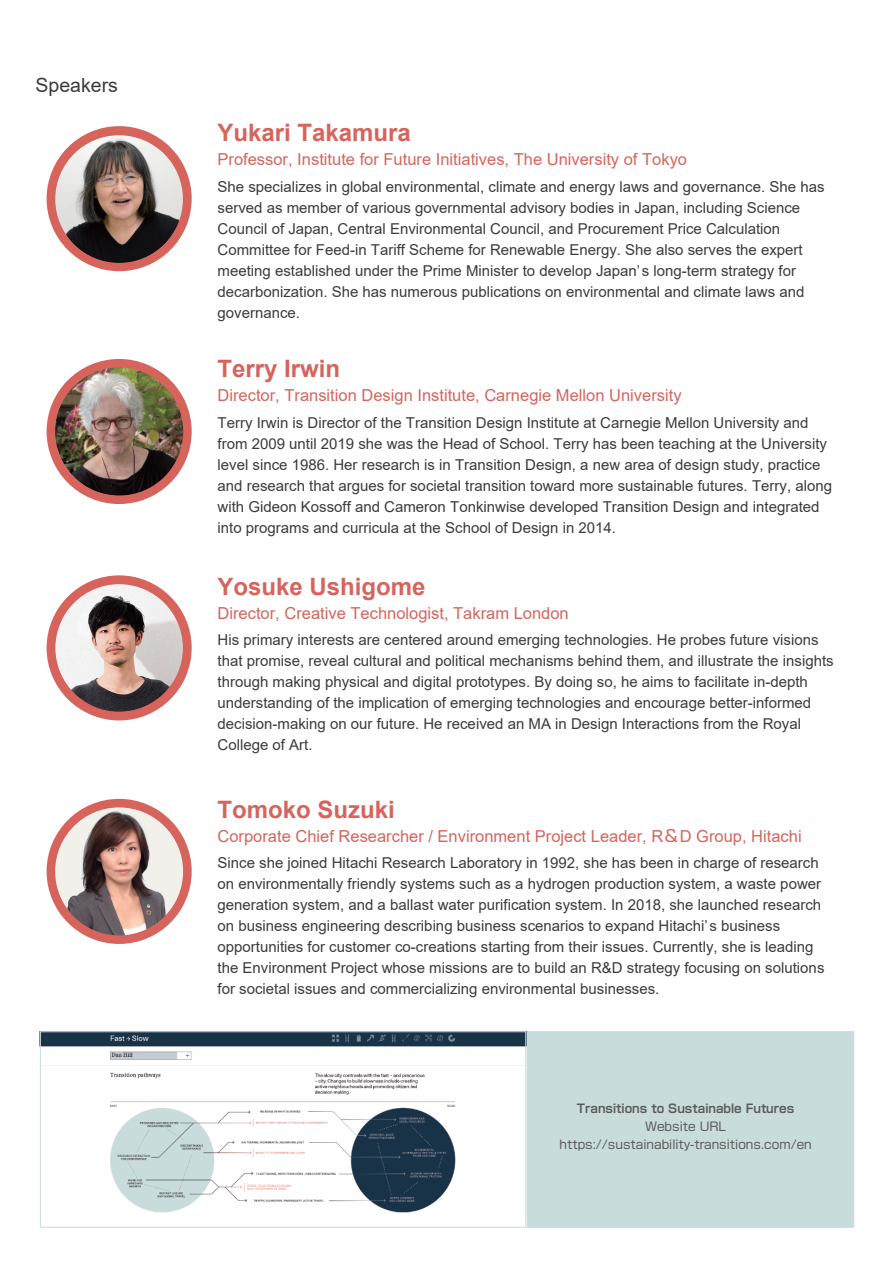
<style>
.page{position:relative;width:893px;height:1263px;background:#fff}
.page>*{position:absolute;margin:0;border:0;box-sizing:border-box;transform-origin:0 0}
.t1{font:700 24px "Arial";color:#d6645c}
.t2{font:19.5px "Arial";color:#3d3a3a}
.t3{font:16.5px "Arial";color:#d6645c}
.t4{font:15px/21px "Arial";color:#3d3a3a}
.t5{font:12px/18px "Shin Go Pro";color:#595a5b;text-align:center}
.t6{font:700 12px "Shin Go Pro De";color:#595a5b}
.s1{font-family:"Shin Go Pro"}
</style>
<div class="page">
<div style="left:526px;top:1031px;width:328px;height:196px;background:#c9dcdc"></div>
<div style="left:47px;top:126px;width:145px;height:145px;background:#d6645c;border-radius:50%"></div>
<img style="left:55px;top:135px;width:128px;height:128px;border-radius:64px">
<div style="left:47px;top:575px;width:145px;height:145px;background:#d6645c;border-radius:50%"></div>
<img style="left:55px;top:584px;width:128px;height:128px;border-radius:64px">
<div style="left:47px;top:799px;width:145px;height:145px;background:#d6645c;border-radius:50%"></div>
<img style="left:55px;top:807px;width:128px;height:128px;border-radius:64px">
<div style="left:47px;top:359px;width:145px;height:145px;background:#d6645c;border-radius:50%"></div>
<svg style="left:55px;top:367px;width:128px;height:128px"></svg>
<img style="left:55px;top:367px;width:128px;height:128px;border-radius:64px">
<img style="left:40px;top:1033px;width:486px;height:195px">
<div style="left:40px;top:1031px;width:486px;height:196px;border:1px solid #c9dcdc"></div>
<h2 class="t2" style="left:36px;top:72px;width:84px">Speakers</h2>
<h1 class="t1" style="left:218px;top:116px;width:195px">Yukari Takamura</h1>
<p class="t3" style="left:218px;top:148px;width:471px">Professor, Institute for Future Initiatives, The University of Tokyo</p>
<p class="t4" style="left:218px;top:176px;width:608px">She specializes in global environmental, climate and energy laws and governance. She has served as member of various governmental advisory bodies in Japan, including Science Council of Japan, Central Environmental Council, and Procurement Price Calculation Committee for Feed-in Tariff Scheme for Renewable Energy. She also serves the expert meeting established under the Prime Minister to develop Japan’s long-term strategy for decarbonization. She has numerous publications on environmental and climate laws and governance.</p>
<h1 class="t1" style="left:218px;top:352px;width:124px">Terry Irwin</h1>
<p class="t4" style="left:218px;top:412px;width:616px">Terry Irwin is Director of the Transition Design Institute at Carnegie Mellon University and from 2009 until 2019 she was the Head of School. Terry has been teaching at the University level since 1986. Her research is in Transition Design, a new area of design study, practice and research that argues for societal transition toward more sustainable futures. Terry, along with Gideon Kossoff and Cameron Tonkinwise developed Transition Design and integrated into programs and curricula at the School of Design in 2014.</p>
<p class="t3" style="left:218px;top:384px;width:465px">Director, Transition Design Institute, Carnegie Mellon University</p>
<h1 class="t1" style="left:218px;top:569px;width:210px">Yosuke Ushigome</h1>
<p class="t4" style="left:218px;top:629px;width:618px">His primary interests are centered around emerging technologies. He probes future visions that promise, reveal cultural and political mechanisms behind them, and illustrate the insights through making physical and digital prototypes. By doing so, he aims to facilitate in-depth understanding of the implication of emerging technologies and encourage better-informed decision-making on our future. He received an MA in Design Interactions from the Royal College of Art.</p>
<p class="t3" style="left:218px;top:602px;width:353px">Director, Creative Technologist, Takram London</p>
<h1 class="t1" style="left:218px;top:792px;width:179px">Tomoko Suzuki</h1>
<p class="t4" style="left:218px;top:852px;width:608px">Since she joined Hitachi Research Laboratory in 1992, she has been in charge of research on environmentally friendly systems such as a hydrogen production system, a waste power generation system, and a ballast water purification system. In 2018, she launched research on business engineering describing business scenarios to expand Hitachi’s business opportunities for customer co-creations starting from their issues. Currently, she is leading the Environment Project whose missions are to build an R&amp;D strategy focusing on solutions for societal issues and commercializing environmental businesses.</p>
<p class="t3" style="left:218px;top:825px;width:586px">Corporate Chief Researcher / Environment Project Leader, R<span class="s1">＆</span>D Group, Hitachi</p>
<p class="t6" style="left:577px;top:1099px;width:219px">Transitions to Sustainable Futures</p>
<p class="t5" style="left:559px;top:1116px;width:254px">Website URL https://sustainability-transitions.com/en</p>
</div>
